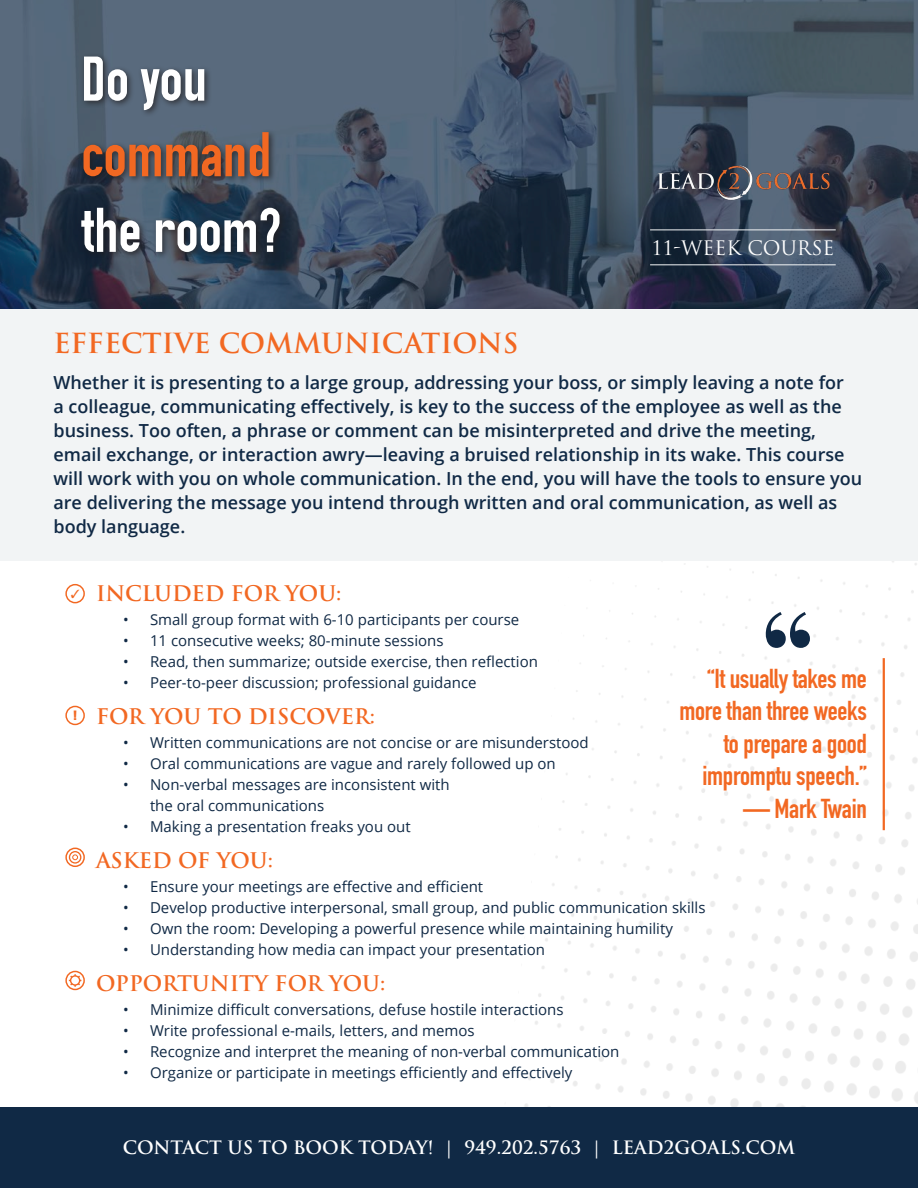
<style>
.page{position:relative;width:918px;height:1188px;background:#fff}
.page>*{position:absolute;margin:0;border:0;box-sizing:border-box;transform-origin:0 0}
.t1{font:142.5px "Playfair Display";color:#102945}
.t2{font:63px "OSP DIN";color:#fff}
.t3{font:63px "OSP DIN";color:#f26822}
.t4{font:27px "DIN Engschrift Std";letter-spacing:-.01em;color:#f26822}
.t5{font:700 27px "Trajan Pro";color:#f26822}
.t6{font:700 21px "Trajan Pro";color:#f26822}
.t7{font:19.5px "Trajan Pro";color:#fff}
.t8{font:600 18px/24px "Open Sans";color:#102945}
.t9{font:700 18px "Trajan Pro";color:#fff}
.t10{font:15px/21px "Open Sans";color:#102945}
.t11{font:11.85px "Impact";color:#f26822}
</style>
<div class="page">
<svg style="left:0;top:0;width:918px;height:309px;background:#435365"></svg>
<div style="left:77px;top:53px;width:211px;height:207px;background:#231f20;opacity:.75"></div>
<div style="left:0;top:309px;width:918px;height:252px;background:#f2f4f5"></div>
<div style="left:0;top:1107px;width:918px;height:81px;background:#102945"></div>
<hr style="left:650px;top:230px;width:186px;height:1px;background:#f2f4f5">
<hr style="left:650px;top:264px;width:186px;height:1px;background:#f2f4f5">
<div style="left:65px;top:584px;width:20px;height:19px;border:1px solid #f26822;border-radius:50%"></div>
<div style="left:65px;top:971px;width:20px;height:19px;border:1px solid #f26822;border-radius:50%"></div>
<svg style="left:69px;top:974px;width:13px;height:13px"></svg>
<div style="left:70px;top:975px;width:10px;height:11px;background:#fff;border:1px solid #f26822;border-radius:50%"></div>
<div style="left:65px;top:848px;width:20px;height:19px;border:1px solid #f26822;border-radius:50%"></div>
<div style="left:69px;top:851px;width:12px;height:13px;border:1px solid #f26822;border-radius:50%"></div>
<svg style="left:72px;top:854px;width:6px;height:6px"></svg>
<div style="left:65px;top:706px;width:20px;height:19px;border:1px solid #f26822;border-radius:50%"></div>
<img style="left:650px;top:158px;width:186px;height:49px">
<hr style="left:883px;top:658px;width:2px;height:172px;background:#f26822">
<p class="t2" style="left:81px;top:47px;width:127px">Do you</p>
<p class="t3" style="left:81px;top:123px;width:192px">command</p>
<p class="t2" style="left:81px;top:198px;width:202px">the room?</p>
<p class="t7" style="left:651px;top:235px;width:185px">11-WEEK COURSE</p>
<p class="t5" style="left:53px;top:327px;width:466px">EFFECTIVE COMMUNICATIONS</p>
<p class="t8" style="left:53px;top:370px;width:810px">Whether it is presenting to a large group, addressing your boss, or simply leaving a note for<br>a colleague, communicating effectively, is key to the success of the employee as well as the business. Too often, a phrase or comment can be misinterpreted and drive the meeting, email exchange, or interaction awry—leaving a bruised relationship in its wake. This course will work with you on whole communication. In the end, you will have the tools to ensure you are delivering the message you intend through written and oral communication, as well as body language.</p>
<p class="t11" style="left:74px;top:706px;width:5px">!</p>
<p class="t6" style="left:96px;top:580px;width:247px">INCLUDED FOR YOU:</p>
<p class="t10" style="left:123px;top:608px;width:398px">• Small group format with 6-10 participants per course</p>
<p class="t10" style="left:123px;top:629px;width:322px">• 11 consecutive weeks; 80-minute sessions</p>
<p class="t10" style="left:123px;top:650px;width:416px">• Read, then summarize; outside exercise, then reflection</p>
<p class="t10" style="left:123px;top:671px;width:355px">• Peer-to-peer discussion; professional guidance</p>
<p class="t6" style="left:96px;top:703px;width:281px">FOR YOU TO DISCOVER:</p>
<p class="t10" style="left:123px;top:731px;width:467px">• Written communications are not concise or are misunderstood</p>
<p class="t10" style="left:123px;top:752px;width:434px">• Oral communications are vague and rarely followed up on</p>
<p class="t10" style="left:150px;top:773px;width:301px;text-indent:-27px">• Non-verbal messages are inconsistent with the oral communications</p>
<p class="t10" style="left:123px;top:815px;width:289px">• Making a presentation freaks you out</p>
<p class="t6" style="left:96px;top:847px;width:178px">ASKED OF YOU:</p>
<p class="t10" style="left:123px;top:875px;width:362px">• Ensure your meetings are effective and efficient</p>
<p class="t10" style="left:123px;top:896px;width:584px">• Develop productive interpersonal, small group, and public communication skills</p>
<p class="t10" style="left:123px;top:917px;width:551px">• Own the room: Developing a powerful presence while maintaining humility</p>
<p class="t10" style="left:123px;top:938px;width:424px">• Understanding how media can impact your presentation</p>
<p class="t6" style="left:96px;top:970px;width:291px">OPPORTUNITY FOR YOU:</p>
<p class="t10" style="left:123px;top:998px;width:442px">• Minimize difficult conversations, defuse hostile interactions</p>
<p class="t10" style="left:123px;top:1019px;width:353px">• Write professional e-mails, letters, and memos</p>
<p class="t10" style="left:123px;top:1040px;width:498px">• Recognize and interpret the meaning of non-verbal communication</p>
<p class="t10" style="left:123px;top:1061px;width:451px">• Organize or participate in meetings efficiently and effectively</p>
<p class="t1" style="left:758px;top:572px;width:61px">“</p>
<p class="t4" style="left:707px;top:663px;width:161px">“It usually takes me</p>
<p class="t4" style="left:680px;top:695px;width:189px">more than three weeks</p>
<p class="t4" style="left:724px;top:727px;width:145px">to prepare a good</p>
<p class="t4" style="left:702px;top:760px;width:166px">impromptu speech.”</p>
<p class="t4" style="left:743px;top:792px;width:125px">— Mark Twain</p>
<p class="t9" style="left:123px;top:1136px;width:674px">CONTACT US TO BOOK TODAY! | 949.202.5763 | LEAD2GOALS.COM</p>
</div>
